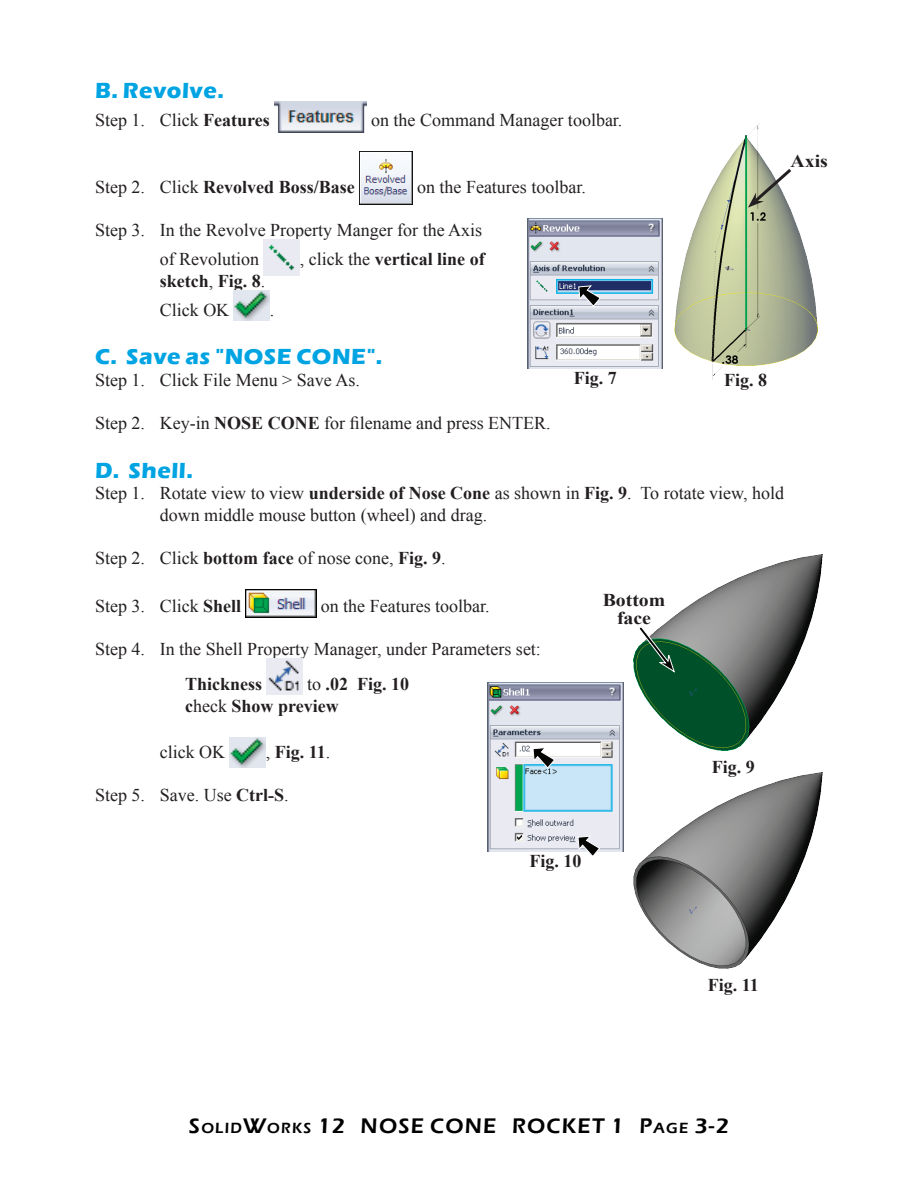
<style>
.page{position:relative;width:918px;height:1188px;background:#fff}
.page>*{position:absolute;margin:0;border:0;box-sizing:border-box;transform-origin:0 0}
.t1{font:700 22.5px "Eras ITC";letter-spacing:.025em;color:#00a4e2}
.t2{font:600 21.75px "Eras ITC";letter-spacing:.055em;color:#000}
.t3{font:18px/29.1px "Times New Roman";color:#231f20}
.t4{font:700 18px/29.1px "Times New Roman";color:#231f20}
.t5{font:700 18px/18px "Times New Roman";color:#231f20;text-align:center;scale:1.1 1}
.s1{font-weight:700}
.s2{font-weight:400}
.s3{font-size:15.15px}
</style>
<div class="page">
<img style="left:274px;top:101px;width:93px;height:31px">
<img style="left:359px;top:151px;width:54px;height:54px">
<img style="left:264px;top:239px;width:36px;height:36px">
<img style="left:234px;top:290px;width:36px;height:30px">
<img style="left:246px;top:589px;width:70px;height:29px">
<img style="left:267px;top:659px;width:36px;height:36px">
<img style="left:230px;top:737px;width:36px;height:31px">
<img style="left:675px;top:123px;width:142px;height:256px">
<svg style="left:748px;top:166px;width:46px;height:42px"></svg>
<img style="left:633px;top:555px;width:190px;height:196px">
<img style="left:633px;top:772px;width:190px;height:196px">
<img style="left:528px;top:218px;width:135px;height:151px">
<svg style="left:578px;top:285px;width:23px;height:22px"></svg>
<img style="left:488px;top:683px;width:135px;height:169px">
<svg style="left:532px;top:747px;width:23px;height:22px"></svg>
<svg style="left:577px;top:836px;width:23px;height:20px"></svg>
<svg style="left:638px;top:626px;width:37px;height:47px;background:#47775e"></svg>
<p class="t1" style="left:95px;top:77px;width:130px">B. Revolve.</p>
<p class="t3" style="left:95px;top:105px;width:176px">Step 1. Click <span class="s1">Features</span></p>
<p class="t3" style="left:371px;top:105px;width:253px">on the Command Manager toolbar.</p>
<p class="t4" style="left:95px;top:172px;width:261px"><span class="s2">Step 2. Click</span> Revolved Boss/Base</p>
<p class="t3" style="left:417px;top:172px;width:170px">on the Features toolbar.</p>
<p class="t3" style="left:160px;top:215px;width:324px;text-indent:-65px">Step 3. In the Revolve Property Manger for the Axis of Revolution</p>
<p class="t4" style="left:300px;top:244px;width:186px"><span class="s2">, click the</span> vertical line of</p>
<p class="t5" style="left:790px;top:151px;width:36px">Axis</p>
<p class="t4" style="left:160px;top:266px;width:107px">sketch<span class="s2">,</span> Fig. 8<span class="s2">.<br>Click OK</span></p>
<p class="t3" style="left:270px;top:295px;width:6px">.</p>
<p class="t1" style="left:95px;top:344px;width:289px">C. Save as "NOSE CONE".</p>
<p class="t3" style="left:95px;top:365px;width:266px">Step 1. Click File Menu &gt; Save As.</p>
<p class="t3" style="left:95px;top:408px;width:457px">Step 2. Key-in <span class="s1">NOSE CONE</span> for filename and press ENTER.</p>
<p class="t1" style="left:95px;top:457px;width:100px">D. Shell.</p>
<p class="t3" style="left:160px;top:482px;width:626px;line-height:21.6px;text-indent:-65px">Step 1. Rotate view to view <span class="s1">underside of Nose Cone</span> as shown in <span class="s1">Fig. 9</span>. To rotate view, hold down middle mouse button (wheel) and drag.</p>
<p class="t3" style="left:95px;top:543px;width:352px">Step 2. Click <span class="s1">bottom face</span> of nose cone, <span class="s1">Fig. 9</span>.</p>
<p class="t3" style="left:95px;top:591px;width:148px">Step 3. Click <span class="s1">Shell</span></p>
<p class="t3" style="left:321px;top:591px;width:170px">on the Features toolbar.</p>
<p class="t3" style="left:95px;top:635px;width:447px">Step 4. In the Shell Property Manager, under Parameters set:</p>
<p class="t4" style="left:185px;top:669px;width:79px">Thickness</p>
<p class="t4" style="left:574px;top:363px;width:45px">Fig. 7</p>
<p class="t4" style="left:724px;top:364px;width:45px">Fig. 8</p>
<p class="t5" style="left:603px;top:591px;width:58px">Bottom face</p>
<p class="t4" style="left:185px;top:673px;width:226px;line-height:21.6px;text-indent:122px"><span class="s2">to</span> .02 Fig. 10 c<span class="s2">heck</span> Show preview</p>
<p class="t3" style="left:160px;top:737px;width:67px">click OK</p>
<p class="t4" style="left:266px;top:737px;width:66px"><span class="s2">,</span> Fig. 11<span class="s2">.</span></p>
<p class="t3" style="left:95px;top:781px;width:195px">Step 5. Save. Use <span class="s1">Ctrl-S</span>.</p>
<p class="t4" style="left:712px;top:752px;width:45px">Fig. 9</p>
<p class="t4" style="left:530px;top:846px;width:54px">Fig. 10</p>
<p class="t4" style="left:708px;top:970px;width:52px">Fig. 11</p>
<p class="t2" style="left:189px;top:1114px;width:542px">S<span class="s3">OLID</span>W<span class="s3">ORKS</span> 12 NOSE CONE ROCKET 1 P<span class="s3">AGE</span> 3-2</p>
</div>
